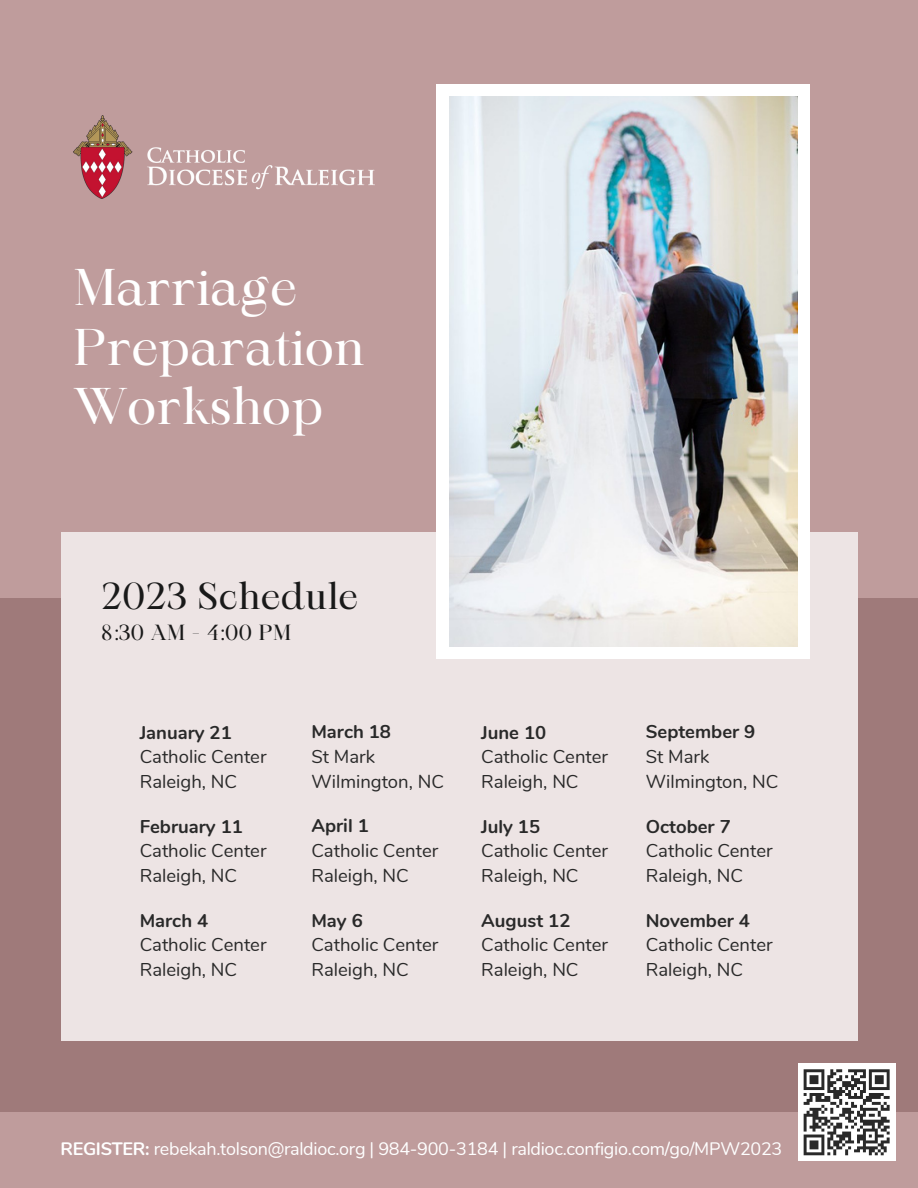
<style>
.page{position:relative;width:918px;height:1188px;background:#9f7a7a}
.page>*{position:absolute;margin:0;border:0;box-sizing:border-box;transform-origin:0 0}
.t1{font:49.5px/59.7px "Maharlika";color:#fff}
.t2{font:36px "Maharlika";letter-spacing:.015em;color:#191919}
.t3{font:21px "Maharlika";letter-spacing:.02em;color:#191919}
.t4{font:18.45px/24.6px "Nunito";color:#292929}
.t5{font:700 18.45px "Nunito";color:#292929}
.t6{font:18px "Nunito";letter-spacing:-.015em;color:#fff}
.s1{font-weight:700}
</style>
<div class="page">
<div style="left:0;top:0;width:918px;height:598px;background:#bf9c9c"></div>
<div style="left:61px;top:532px;width:797px;height:508px;background:#ede4e4"></div>
<div style="left:437px;top:84px;width:373px;height:575px;background:#fff"></div>
<img style="left:450px;top:97px;width:348px;height:550px">
<img style="left:74px;top:115px;width:300px;height:84px">
<div style="left:0;top:1112px;width:918px;height:75px;background:#bf9c9c"></div>
<div style="left:798px;top:1063px;width:98px;height:98px;background:#fff"></div>
<svg style="left:803px;top:1069px;width:87px;height:87px"></svg>
<h1 class="t1" style="left:74px;top:262px;width:292px">Marriage<br>Preparation<br>Workshop</h1>
<h2 class="t2" style="left:101px;top:582px;width:258px">2023 Schedule</h2>
<p class="t3" style="left:101px;top:624px;width:191px">8:30 AM - 4:00 PM</p>
<p class="t5" style="left:140px;top:720px;width:94px">January 21</p>
<p class="t4" style="left:140px;top:745px;width:128px">Catholic Center<br>Raleigh, NC</p>
<p class="t5" style="left:140px;top:814px;width:105px">February 11</p>
<p class="t4" style="left:140px;top:839px;width:128px">Catholic Center<br>Raleigh, NC</p>
<p class="t5" style="left:140px;top:908px;width:70px">March 4</p>
<p class="t4" style="left:140px;top:933px;width:128px">Catholic Center<br>Raleigh, NC</p>
<p class="t5" style="left:311px;top:719px;width:81px">March 18</p>
<p class="t4" style="left:311px;top:744px;width:134px">St Mark<br>Wilmington, NC</p>
<p class="t5" style="left:311px;top:814px;width:59px">April 1</p>
<p class="t4" style="left:311px;top:839px;width:128px">Catholic Center<br>Raleigh, NC</p>
<p class="t5" style="left:311px;top:908px;width:53px">May 6</p>
<p class="t4" style="left:311px;top:933px;width:128px">Catholic Center<br>Raleigh, NC</p>
<p class="t5" style="left:481px;top:720px;width:67px">June 10</p>
<p class="t4" style="left:481px;top:745px;width:128px">Catholic Center<br>Raleigh, NC</p>
<p class="t5" style="left:481px;top:814px;width:60px">July 15</p>
<p class="t4" style="left:481px;top:839px;width:128px">Catholic Center<br>Raleigh, NC</p>
<p class="t5" style="left:481px;top:908px;width:91px">August 12</p>
<p class="t4" style="left:481px;top:933px;width:128px">Catholic Center<br>Raleigh, NC</p>
<p class="t5" style="left:646px;top:720px;width:111px">September 9</p>
<p class="t4" style="left:646px;top:745px;width:134px">St Mark<br>Wilmington, NC</p>
<p class="t5" style="left:646px;top:814px;width:86px">October 7</p>
<p class="t4" style="left:646px;top:839px;width:128px">Catholic Center<br>Raleigh, NC</p>
<p class="t5" style="left:646px;top:908px;width:106px">November 4</p>
<p class="t4" style="left:646px;top:933px;width:128px">Catholic Center<br>Raleigh, NC</p>
<p class="t6" style="left:60px;top:1137px;width:723px"><span class="s1">REGISTER:</span> rebekah.tolson@raldioc.org | 984-900-3184 | raldioc.configio.com/go/MPW2023</p>
</div>
